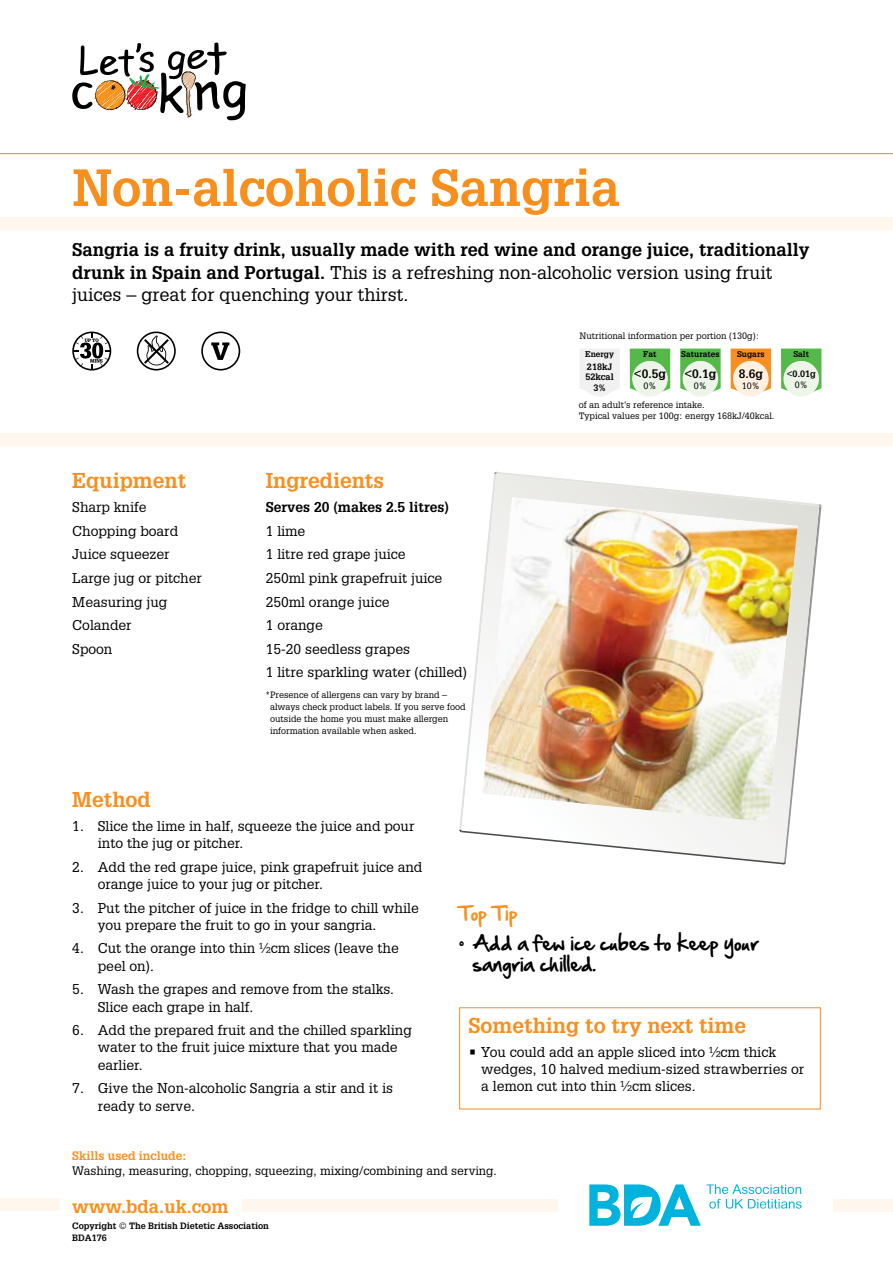
<style>
.page{position:relative;width:893px;height:1263px;background:#fff}
.page>*{position:absolute;margin:0;border:0;box-sizing:border-box;transform-origin:0 0}
.t1{font:700 51px "Glypha";color:#f78f1e}
.t2{font:700 21px "Glypha";color:#f78f1e}
.t3{font:700 18px/22.5px "Glypha";color:#000}
.t4{font:18px/21px "Hand Of Sean";color:#000}
.t5{font:700 18px "Glypha";color:#f78f1e}
.t6{font:18px "Hand Of Sean";color:#f78f1e}
.t7{font:13.8px/23.7px "Glypha";color:#000}
.t8{font:700 13.8px "Glypha";color:#000}
.t9{font:12px "Glypha";color:#000}
.t10{font:700 12px "Glypha";color:#f78f1e}
.t11{font:700 12px "Glypha";color:#000}
.t12{font:9px/12px "Glypha";color:#000}
.t13{font:700 9px/10.5px "Glypha";color:#000}
.t14{font:700 8.25px "Glypha";color:#000}
.s1{font-weight:400}
</style>
<div class="page">
<hr style="left:0;top:153px;width:893px;height:1px;background:#f78f1e">
<div style="left:0;top:217px;width:893px;height:13px;background:#fff6ee"></div>
<div style="left:0;top:1198px;width:60px;height:13px;background:#fff6ee"></div>
<div style="left:833px;top:1199px;width:60px;height:12px;background:#fff6ee"></div>
<div style="left:242px;top:1199px;width:316px;height:12px;background:#fff6ee"></div>
<svg style="left:589px;top:1184px;width:213px;height:42px"></svg>
<svg style="left:72px;top:43px;width:174px;height:77px"></svg>
<div style="left:0;top:434px;width:893px;height:12px;background:#fff6ee"></div>
<svg style="left:459px;top:472px;width:363px;height:392px"></svg>
<img style="left:482px;top:497px;width:316px;height:325px">
<div style="left:580px;top:349px;width:40px;height:47px;background:#f1f1f2"></div>
<svg style="left:630px;top:349px;width:40px;height:43px"></svg>
<svg style="left:680px;top:349px;width:41px;height:43px"></svg>
<svg style="left:731px;top:349px;width:40px;height:43px"></svg>
<svg style="left:781px;top:349px;width:40px;height:43px"></svg>
<div style="left:632px;top:361px;width:36px;height:35px;background:#ecf5e8;border-radius:50%"></div>
<div style="left:683px;top:361px;width:35px;height:35px;background:#ecf5e8;border-radius:50%"></div>
<div style="left:733px;top:361px;width:36px;height:35px;background:#fff0e1;border-radius:50%"></div>
<div style="left:783px;top:361px;width:36px;height:35px;background:#ecf5e8;border-radius:50%"></div>
<div style="left:459px;top:1007px;width:362px;height:102px;border:1px solid #f78f1e"></div>
<svg style="left:72px;top:332px;width:39px;height:38px"></svg>
<svg style="left:137px;top:332px;width:39px;height:38px"></svg>
<svg style="left:201px;top:332px;width:39px;height:38px"></svg>
<h1 class="t1" style="left:72px;top:156px;width:549px">Non-alcoholic Sangria</h1>
<h3 class="t3" style="left:72px;top:238px;width:739px">Sangria is a fruity drink, usually made with red wine and orange juice, traditionally drunk in Spain and Portugal. <span class="s1">This is a refreshing non-alcoholic version using fruit juices – great for quenching your thirst.</span></h3>
<p class="t12" style="left:579px;top:329px;width:181px">Nutritional information per portion (130g):</p>
<p class="t14" style="left:643px;top:349px;width:15px">Fat</p>
<p class="t14" style="left:681px;top:349px;width:40px">Saturates</p>
<p class="t14" style="left:737px;top:349px;width:29px">Sugars</p>
<p class="t14" style="left:793px;top:349px;width:17px">Salt</p>
<p class="t14" style="left:585px;top:349px;width:30px">Energy</p>
<p class="t13" style="left:585px;top:361px;width:30px;text-align:center">218kJ<br>52kcal<br>3%</p>
<p class="t13" style="left:787px;top:368px;width:31px">&lt;0.01g</p>
<p class="t11" style="left:634px;top:367px;width:34px">&lt;0.5g</p>
<p class="t12" style="left:643px;top:379px;width:15px">0%</p>
<p class="t11" style="left:684px;top:367px;width:34px">&lt;0.1g</p>
<p class="t12" style="left:694px;top:379px;width:15px">0%</p>
<p class="t11" style="left:739px;top:367px;width:26px">8.6g</p>
<p class="t12" style="left:742px;top:379px;width:20px">10%</p>
<p class="t12" style="left:795px;top:378px;width:15px">0%</p>
<h2 class="t2" style="left:72px;top:468px;width:115px">Equipment</h2>
<p class="t7" style="left:72px;top:495px;width:131px">Sharp knife<br>Chopping board<br>Juice squeezer<br>Large jug or pitcher<br>Measuring jug<br>Colander<br>Spoon</p>
<h2 class="t2" style="left:266px;top:468px;width:120px">Ingredients</h2>
<p class="t8" style="left:266px;top:498px;width:185px">Serves 20 (makes 2.5 litres)</p>
<p class="t7" style="left:266px;top:519px;width:203px">1 lime<br>1 litre red grape juice<br>250ml pink grapefruit juice<br>250ml orange juice<br>1 orange<br>15-20 seedless grapes<br>1 litre sparkling water (chilled)</p>
<p class="t12" style="left:270px;top:688px;width:197px;text-indent:-4px">*Presence of allergens can vary by brand – always check product labels. If you serve food outside the home you must make allergen information available when asked.</p>
<p class="t12" style="left:579px;top:399px;width:197px;line-height:10.5px">of an adult’s reference intake.<br>Typical values per 100g: energy 168kJ/40kcal.</p>
<h2 class="t2" style="left:72px;top:787px;width:80px">Method</h2>
<p class="t7" style="left:98px;top:817px;width:318px;line-height:17.2px;text-indent:-26px">1. Slice the lime in half, squeeze the juice and pour into the jug or pitcher.</p>
<p class="t7" style="left:98px;top:858px;width:326px;line-height:17.2px;text-indent:-26px">2. Add the red grape juice, pink grapefruit juice and orange juice to your jug or pitcher.</p>
<p class="t7" style="left:98px;top:899px;width:322px;line-height:17.2px;text-indent:-26px">3. Put the pitcher of juice in the fridge to chill while you prepare the fruit to go in your sangria.</p>
<p class="t7" style="left:98px;top:939px;width:302px;line-height:17.2px;text-indent:-26px">4. Cut the orange into thin ½cm slices (leave the peel on).</p>
<p class="t7" style="left:98px;top:980px;width:298px;line-height:17.2px;text-indent:-26px">5. Wash the grapes and remove from the stalks.<br>Slice each grape in half.</p>
<p class="t7" style="left:98px;top:1021px;width:315px;line-height:17.2px;text-indent:-26px">6. Add the prepared fruit and the chilled sparkling water to the fruit juice mixture that you made earlier.</p>
<p class="t7" style="left:98px;top:1079px;width:297px;line-height:17.2px;text-indent:-26px">7. Give the Non-alcoholic Sangria a stir and it is ready to serve.</p>
<p class="t10" style="left:72px;top:1149px;width:116px">Skills used include:</p>
<p class="t9" style="left:72px;top:1164px;width:426px">Washing, measuring, chopping, squeezing, mixing/combining and serving.</p>
<h3 class="t6" style="left:459px;top:897px;width:60px">Top Tip</h3>
<h3 class="t4" style="left:472px;top:932px;width:288px;text-indent:-13px">• Add a few ice cubes to keep your sangria chilled.</h3>
<h2 class="t2" style="left:468px;top:1013px;width:279px">Something to try next time</h2>
<p class="t7" style="left:481px;top:1043px;width:325px;line-height:17.2px;text-indent:-13px">• You could add an apple sliced into ½cm thick wedges, 10 halved medium-sized strawberries or a lemon cut into thin ½cm slices.</p>
<h3 class="t5" style="left:72px;top:1195px;width:158px">www.bda.uk.com</h3>
<p class="t13" style="left:72px;top:1219px;width:198px;line-height:12px">Copyright © The British Dietetic Association<br>BDA176</p>
</div>
